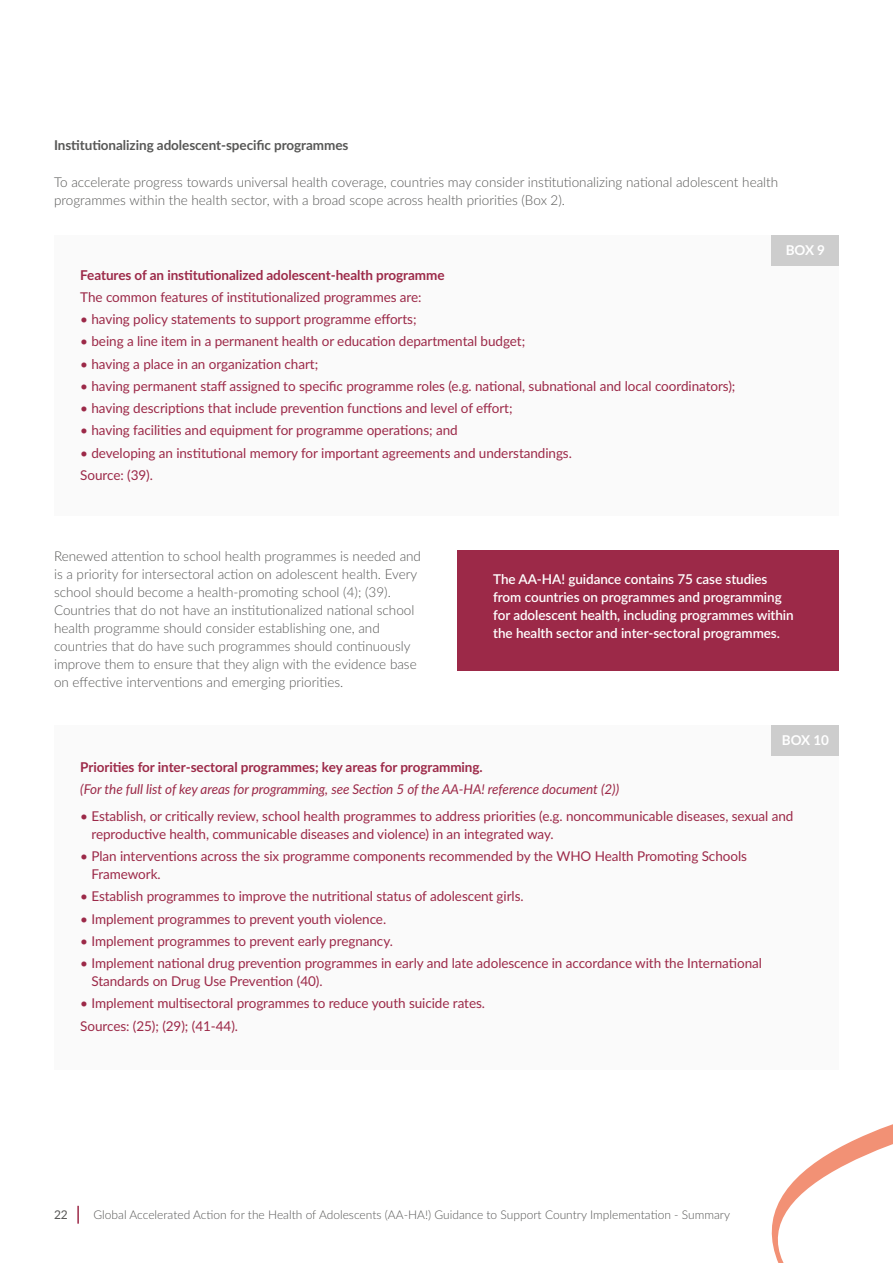
<style>
.page{position:relative;width:893px;height:1263px;background:#fff}
.page>*{position:absolute;margin:0;border:0;box-sizing:border-box;transform-origin:0 0}
.t1{font:13.5px/18px "Lato";letter-spacing:-.005em;color:#9c2948}
.t2{font:300 13.5px/18px "Lato";color:#575756}
.t3{font:600 13.5px/18px "Lato";letter-spacing:-.005em;color:#fff}
.t4{font:700 13.5px "Lato";letter-spacing:-.005em;color:#9c2948}
.t5{font:italic 13.5px "Lato";letter-spacing:-.005em;color:#9c2948}
.t6{font:700 13.5px "Lato";letter-spacing:-.005em;color:#575756}
.t7{font:700 13.5px "Lato";letter-spacing:-.005em;color:#fff}
.t8{font:300 12px "Lato";color:#575756}
.t9{font:12px "Lato";color:#575756}
</style>
<div class="page">
<svg style="left:77px;top:1206px;width:2px;height:18px"></svg>
<div style="left:54px;top:235px;width:785px;height:281px;background:#fafafa"></div>
<div style="left:54px;top:725px;width:785px;height:345px;background:#fafafa"></div>
<div style="left:772px;top:725px;width:67px;height:31px;background:#d2d2d2"></div>
<div style="left:772px;top:235px;width:67px;height:31px;background:#d2d2d2"></div>
<div style="left:457px;top:550px;width:382px;height:120px;background:#9c2948"></div>
<svg style="left:771px;top:1124px;width:122px;height:139px"></svg>
<p class="t6" style="left:54px;top:135px;width:296px">Institutionalizing adolescent-specific programmes</p>
<p class="t2" style="left:54px;top:173px;width:726px">To accelerate progress towards universal health coverage, countries may consider institutionalizing national adolescent health programmes within the health sector, with a broad scope across health priorities (Box 2).</p>
<p class="t4" style="left:80px;top:265px;width:366px">Features of an institutionalized adolescent-health programme</p>
<p class="t1" style="left:80px;top:287px;width:343px">The common features of institutionalized programmes are:</p>
<p class="t1" style="left:80px;top:309px;width:338px">• having policy statements to support programme efforts;</p>
<p class="t1" style="left:80px;top:332px;width:446px">• being a line item in a permanent health or education departmental budget;</p>
<p class="t1" style="left:80px;top:354px;width:239px">• having a place in an organization chart;</p>
<p class="t1" style="left:80px;top:376px;width:657px">• having permanent staff assigned to specific programme roles (e.g. national, subnational and local coordinators);</p>
<p class="t1" style="left:80px;top:398px;width:434px">• having descriptions that include prevention functions and level of effort;</p>
<p class="t1" style="left:80px;top:421px;width:379px">• having facilities and equipment for programme operations; and</p>
<p class="t1" style="left:80px;top:441px;width:493px;line-height:22.2px">• developing an institutional memory for important agreements and understandings.<br>Source: (39).</p>
<p class="t7" style="left:786px;top:240px;width:41px">BOX 9</p>
<p class="t2" style="left:54px;top:546px;width:369px">Renewed attention to school health programmes is needed and is a priority for intersectoral action on adolescent health. Every school should become a health-promoting school (4); (39).<br>Countries that do not have an institutionalized national school health programme should consider establishing one, and countries that do have such programmes should continuously improve them to ensure that they align with the evidence base on effective interventions and emerging priorities.</p>
<p class="t3" style="left:493px;top:570px;width:302px">The AA-HA! guidance contains 75 case studies from countries on programmes and programming for adolescent health, including programmes within the health sector and inter-sectoral programmes.</p>
<p class="t7" style="left:782px;top:730px;width:49px">BOX 10</p>
<p class="t4" style="left:80px;top:757px;width:404px">Priorities for inter-sectoral programmes; key areas for programming.</p>
<p class="t5" style="left:80px;top:780px;width:540px">(For the full list of key areas for programming, see Section 5 of the AA-HA! reference document (2))</p>
<p class="t1" style="left:91px;top:806px;width:703px;text-indent:-11px">• Establish, or critically review, school health programmes to address priorities (e.g. noncommunicable diseases, sexual and reproductive health, communicable diseases and violence) in an integrated way.</p>
<p class="t1" style="left:91px;top:846px;width:657px;text-indent:-11px">• Plan interventions across the six programme components recommended by the WHO Health Promoting Schools<br>Framework.</p>
<p class="t1" style="left:80px;top:887px;width:445px">• Establish programmes to improve the nutritional status of adolescent girls.</p>
<p class="t1" style="left:80px;top:909px;width:307px">• Implement programmes to prevent youth violence.</p>
<p class="t1" style="left:80px;top:931px;width:314px">• Implement programmes to prevent early pregnancy.</p>
<p class="t1" style="left:91px;top:953px;width:672px;text-indent:-11px">• Implement national drug prevention programmes in early and late adolescence in accordance with the International<br>Standards on Drug Use Prevention (40).</p>
<p class="t1" style="left:80px;top:992px;width:406px;line-height:22.2px">• Implement multisectoral programmes to reduce youth suicide rates.<br>Sources: (25); (29); (41-44).</p>
<p class="t9" style="left:54px;top:1206px;width:15px">22</p>
<p class="t8" style="left:94px;top:1206px;width:638px">Global Accelerated Action for the Health of Adolescents (AA-HA!) Guidance to Support Country Implementation - Summary</p>
</div>
